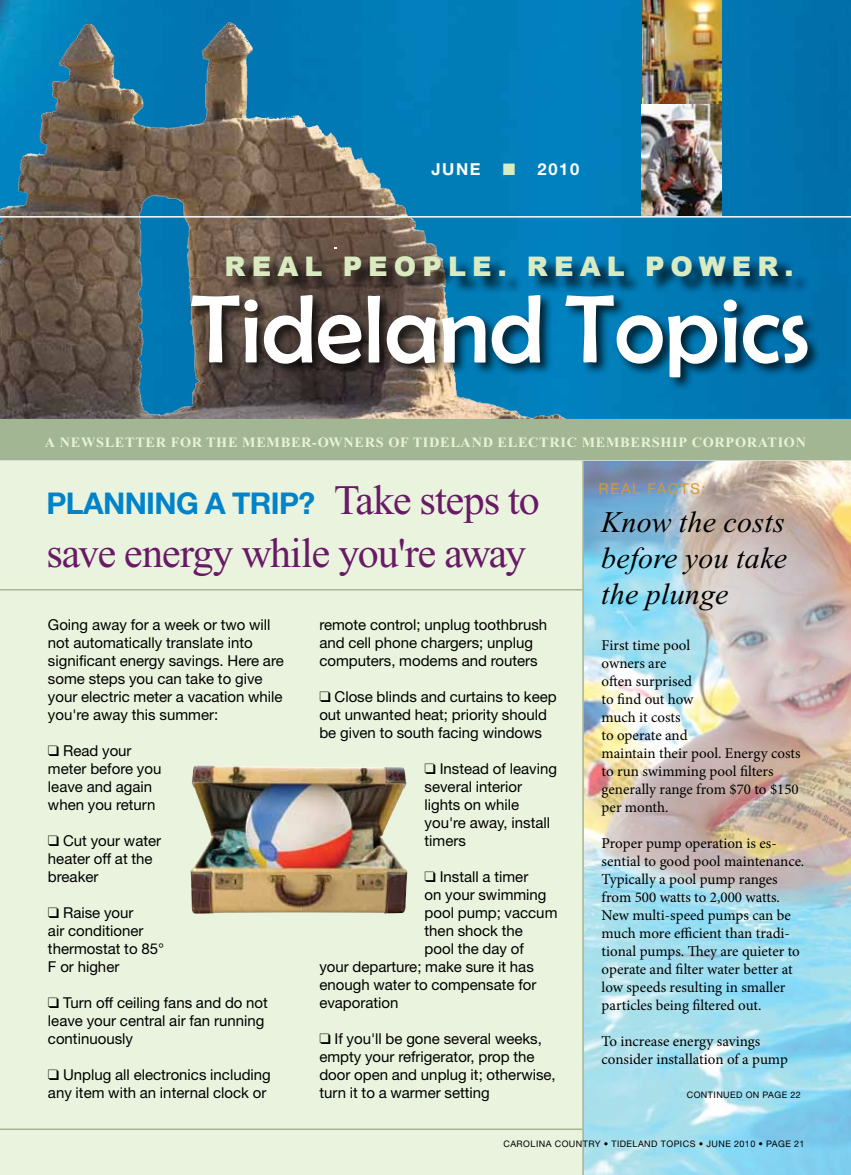
<style>
.page{position:relative;width:851px;height:1175px;background:#fff}
.page>*{position:absolute;margin:0;border:0;box-sizing:border-box;transform-origin:0 0}
.t1{font:42px "Times New Roman";letter-spacing:-.02em;color:#681a66}
.t2{font:italic 30px/36.2px "Times New Roman";letter-spacing:.01em;color:#000;text-align:justify}
.t3{font:700 30px "Helvetica Neue";letter-spacing:-.02em;color:#0083ca}
.t4{font:900 27px "Arial";letter-spacing:.225em;color:#daebc1}
.t5{font:700 16.5px "Helvetica Neue";letter-spacing:.1em;color:#fff}
.t6{font:15px/18px "Helvetica Neue";color:#000}
.t7{font:15px/18px "Minion Pro";color:#000}
.t8{font:15px "Helvetica Neue";color:#d09b3e}
.t9{font:700 14.25px "Times New Roman";letter-spacing:.05em;color:#e8f2d8}
.t10{font:9px "Helvetica Neue";letter-spacing:.16em;color:#000}
.s1{color:#daebc1}
.s2{font-family:"Times New Roman";font-weight:400;font-size:42px;color:#681a66}
</style>
<div class="page">
<img style="left:0;top:0;width:850px;height:419px">
<img style="left:99px;top:22px;width:129px;height:106px">
<img style="left:584px;top:460px;width:266px;height:714px">
<hr style="left:0;top:216px;width:850px;height:2px;background:#fff">
<div style="left:0;top:460px;width:582px;height:714px;background:#eaf3dd"></div>
<hr style="left:582px;top:434px;width:2px;height:740px;background:#a2b693">
<img style="left:642px;top:0;width:80px;height:104px">
<img style="left:642px;top:104px;width:80px;height:112px">
<hr style="left:0;top:589px;width:582px;height:1px;background:#a2b693">
<hr style="left:0;top:1128px;width:582px;height:2px;background:#a2b693">
<div style="left:0;top:419px;width:850px;height:41px;background:#a2b693"></div>
<div style="left:188px;top:292px;width:632px;height:98px;background:#000;opacity:.75"></div>
<svg style="left:191px;top:295px;width:616px;height:82px"></svg>
<div style="left:229px;top:258px;width:580px;height:37px;background:#000;opacity:.75"></div>
<img style="left:190px;top:765px;width:217px;height:148px">
<p class="t5" style="left:431px;top:159px;width:149px">JUNE <span class="s1">■</span> 2010</p>
<h3 class="t4" style="left:225px;top:246px;width:570px">REAL PEOP LE. REAL POWER.</h3>
<p class="t9" style="left:45px;top:434px;width:760px">A NEWSLETTER FOR THE MEMBER-OWNERS OF TIDELAND ELECTRIC MEMBERSHIP CORPORATION</p>
<h2 class="t3" style="left:46px;top:485px;width:495px">PLANNING A TRIP? <span class="s2">Take steps to</span></h2>
<h1 class="t1" style="left:46px;top:530px;width:481px">save energy while you're away</h1>
<p class="t6" style="left:48px;top:615px;width:237px">Going away for a week or two will not automatically translate into significant energy savings. Here are some steps you can take to give your electric meter a vacation while you're away this summer:</p>
<p class="t6" style="left:48px;top:741px;width:115px">❑ Read your meter before you leave and again when you return</p>
<p class="t6" style="left:48px;top:831px;width:115px">❑ Cut your water heater off at the breaker</p>
<p class="t6" style="left:48px;top:903px;width:118px">❑ Raise your<br>air conditioner thermostat to 85°<br>F or higher</p>
<p class="t6" style="left:48px;top:993px;width:221px">❑ Turn off ceiling fans and do not leave your central air fan running continuously</p>
<p class="t6" style="left:48px;top:1065px;width:224px">❑ Unplug all electronics including any item with an internal clock or</p>
<p class="t6" style="left:319px;top:615px;width:229px">remote control; unplug toothbrush and cell phone chargers; unplug computers, modems and routers</p>
<p class="t6" style="left:319px;top:687px;width:239px">❑ Close blinds and curtains to keep out unwanted heat; priority should be given to south facing windows</p>
<p class="t6" style="left:424px;top:759px;width:134px">❑ Instead of leaving several interior lights on while you're away, install timers</p>
<p class="t6" style="left:424px;top:867px;width:105px">❑ Install a timer</p>
<p class="t6" style="left:424px;top:885px;width:123px">on your swimming</p>
<p class="t6" style="left:424px;top:903px;width:134px">pool pump; vaccum</p>
<p class="t6" style="left:424px;top:921px;width:100px">then shock the</p>
<p class="t6" style="left:424px;top:939px;width:101px">pool the day of</p>
<p class="t6" style="left:319px;top:957px;width:216px">your departure; make sure it has</p>
<p class="t6" style="left:319px;top:975px;width:218px">enough water to compensate for</p>
<p class="t6" style="left:319px;top:993px;width:81px">evaporation</p>
<p class="t6" style="left:319px;top:1029px;width:238px">❑ If you'll be gone several weeks, empty your refrigerator, prop the door open and unplug it; otherwise, turn it to a warmer setting</p>
<p class="t8" style="left:598px;top:480px;width:109px">r eal facts:</p>
<h2 class="t2" style="left:601px;top:504px;width:187px">Know the costs before you take the plunge</h2>
<p class="t7" style="left:601px;top:636px;width:200px">First time pool<br>owners are<br>often surprised<br>to find out how<br>much it costs<br>to operate and<br>maintain their pool. Energy costs to run swimming pool filters generally range from $70 to $150 per month.</p>
<p class="t7" style="left:601px;top:834px;width:204px">Proper pump operation is es&shy;sential to good pool maintenance.<br>Typically a pool pump ranges from 500 watts to 2,000 watts.<br>New multi-speed pumps can be much more efficient than tradi&shy;tional pumps. They are quieter to operate and filter water better at low speeds resulting in smaller particles being filtered out.</p>
<p class="t7" style="left:601px;top:1032px;width:188px">To increase energy savings consider installation of a pump</p>
<p class="t10" style="left:686px;top:1089px;width:116px">conti nu ed on page 22</p>
<p class="t10" style="left:503px;top:1138px;width:302px">Caroli na cou ntry • Ti deland topics • Ju ne 2010 • page 21</p>
</div>
